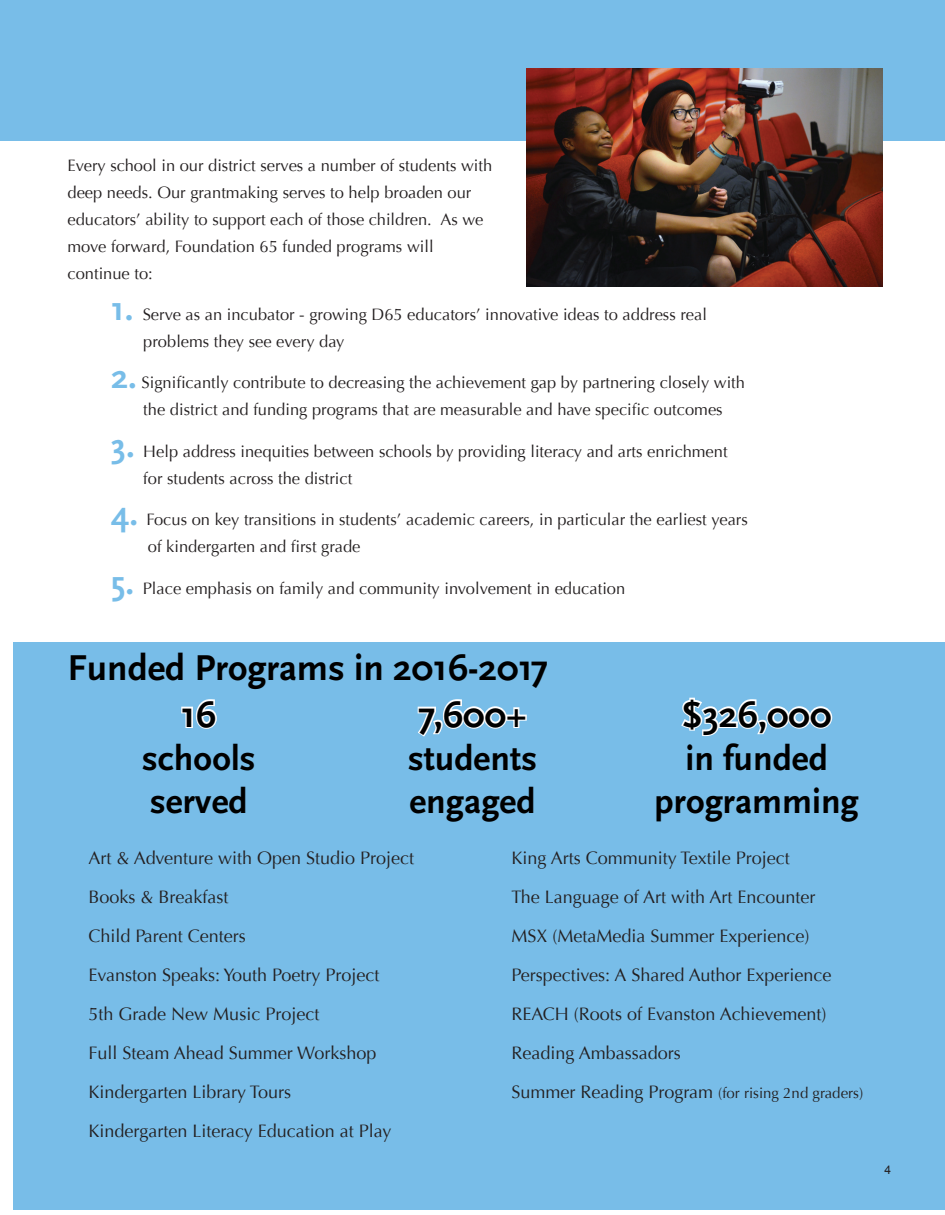
<style>
.page{position:relative;width:945px;height:1215px;background:#fff}
.page>*{position:absolute;margin:0;border:0;box-sizing:border-box;transform-origin:0 0}
.t1{font:700 37.5px "Scala Sans OT";color:#000}
.t2{font:700 36px/43.2px "Scala Sans OT";color:#000}
.t3{font:18px/39px "Optima";color:#231f20}
.t4{font:16.5px/27px "Optima";color:#231f20}
.t5{font:15px "Optima";color:#231f20}
.t6{font:12px "Arial";color:#231f20}
.s1{font-family:"Scala Sans OT";font-weight:700;font-size:34.5px;color:#78bde8}
.s2{font-size:18px}
</style>
<div class="page">
<div style="left:14px;top:642px;width:931px;height:567px;background:#78bde8"></div>
<div style="left:0;top:0;width:945px;height:141px;background:#78bde8"></div>
<img style="left:526px;top:69px;width:356px;height:217px">
<svg style="left:181px;top:699px;width:36px;height:30px"></svg>
<svg style="left:417px;top:699px;width:110px;height:38px"></svg>
<svg style="left:681px;top:697px;width:152px;height:40px"></svg>
<p class="t4" style="left:68px;top:152px;width:426px">Every school in our district serves a number of students with deep needs. Our grantmaking serves to help broaden our educators’ ability to support each of those children. As we move forward, Foundation 65 funded programs will continue to:</p>
<p class="t4" style="left:143px;top:301px;width:565px;text-indent:-32px"><span class="s1">1.</span> Serve as an incubator - growing D65 educators’ innovative ideas to address real problems they see every day</p>
<p class="t4" style="left:111px;top:370px;width:635px;text-align:center"><span class="s1">2.</span> Significantly contribute to decreasing the achievement gap by partnering closely with the district and funding programs that are measurable and have specific outcomes</p>
<p class="t4" style="left:143px;top:438px;width:586px;text-indent:-32px"><span class="s1">3.</span> Help address inequities between schools by providing literacy and arts enrichment for students across the district</p>
<p class="t4" style="left:148px;top:506px;width:601px;text-indent:-37px"><span class="s1">4.</span> Focus on key transitions in students’ academic careers, in particular the earliest years of kindergarten and first grade</p>
<p class="t4" style="left:111px;top:575px;width:516px"><span class="s1">5.</span> Place emphasis on family and community involvement in education</p>
<h1 class="t1" style="left:68px;top:647px;width:482px">Funded Programs in 2016-2017</h1>
<h1 class="t1" style="left:181px;top:693px;width:37px">16</h1>
<h2 class="t2" style="left:142px;top:737px;width:115px">schools served</h2>
<h1 class="t1" style="left:418px;top:693px;width:110px">7,600+</h1>
<h2 class="t2" style="left:408px;top:737px;width:131px">students engaged</h2>
<h1 class="t1" style="left:682px;top:693px;width:151px">$326,000</h1>
<h2 class="t2" style="left:655px;top:737px;width:206px;text-align:center">in funded programming</h2>
<p class="t3" style="left:88px;top:838px;width:327px">Art &amp; Adventure with Open Studio Project<br>Books &amp; Breakfast<br>Child Parent Centers<br>Evanston Speaks: Youth Poetry Project<br>5th Grade New Music Project<br>Full Steam Ahead Summer Workshop<br>Kindergarten Library Tours<br>Kindergarten Literacy Education at Play</p>
<p class="t3" style="left:512px;top:838px;width:322px">King Arts Community Textile Project<br>The Language of Art with Art Encounter MSX (MetaMedia Summer Experience)<br>Perspectives: A Shared Author Experience REACH (Roots of Evanston Achievement)<br>Reading Ambassadors</p>
<p class="t5" style="left:512px;top:1084px;width:353px"><span class="s2">Summer Reading Program</span> (for rising 2nd graders)</p>
<p class="t6" style="left:884px;top:1162px;width:8px">4</p>
</div>
